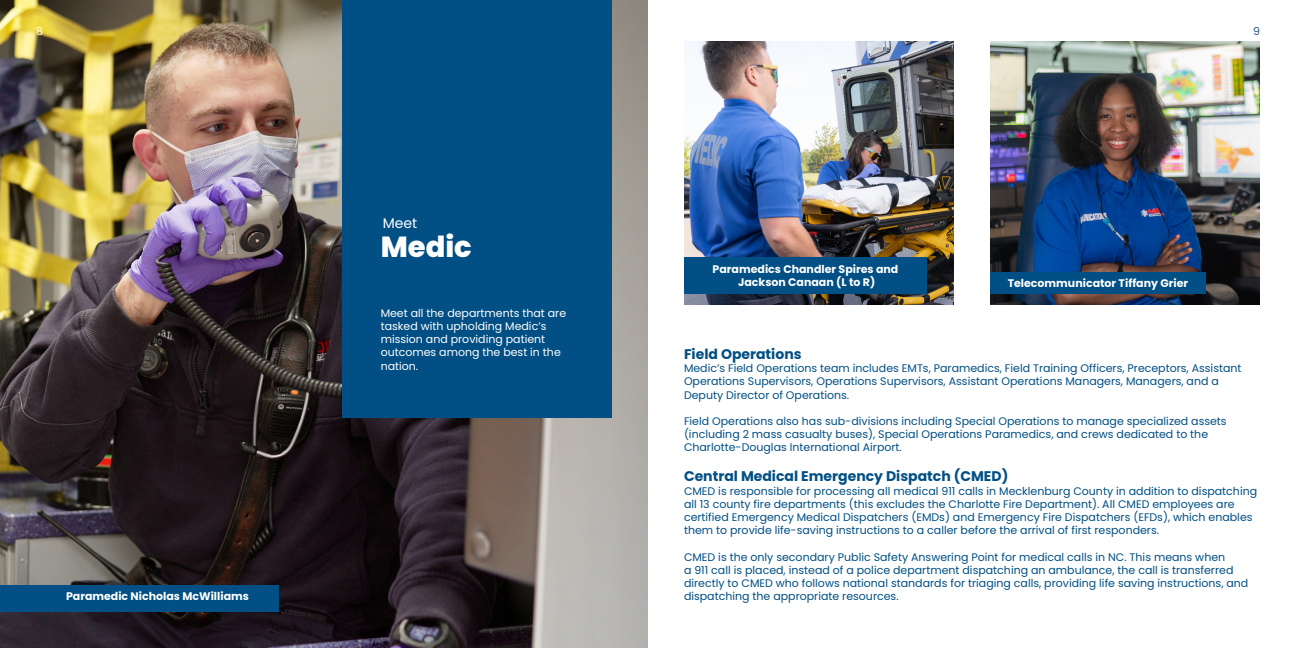
<style>
.page{position:relative;width:1296px;height:648px;background:#fff}
.page>*{position:absolute;margin:0;border:0;box-sizing:border-box;transform-origin:0 0}
.t1{font:800 29px "Poppins";color:#fff}
.t2{font:700 14px "Poppins";color:#014f84}
.t3{font:14px "Poppins";color:#fff}
.t4{font:11px/13.2px "Poppins";color:#014f84}
.t5{font:11px/13.2px "Poppins";color:#fff}
.t6{font:700 11px "Poppins";color:#fff}
.t7{font:11px "Poppins";color:#295a8d}
</style>
<div class="page">
<img style="left:0;top:0;width:648px;height:648px">
<div style="left:342px;top:0;width:270px;height:418px;background:#014f84"></div>
<img style="left:684px;top:42px;width:270px;height:263px">
<img style="left:990px;top:42px;width:270px;height:263px">
<div style="left:684px;top:257px;width:243px;height:37px;background:#014f84"></div>
<div style="left:990px;top:272px;width:216px;height:22px;background:#014f84"></div>
<div style="left:0;top:585px;width:279px;height:27px;background:#014f84"></div>
<p class="t5" style="left:36px;top:25px;width:8px">8</p>
<p class="t7" style="left:1253px;top:25px;width:8px">9</p>
<p class="t3" style="left:383px;top:215px;width:36px">Meet</p>
<p class="t6" style="left:66px;top:590px;width:184px">Paramedic Nicholas McWilliams</p>
<p class="t1" style="left:381px;top:230px;width:93px">Medic</p>
<p class="t5" style="left:381px;top:306px;width:187px">Meet all the departments that are tasked with upholding Medic’s mission and providing patient outcomes among the best in the nation.</p>
<p class="t6" style="left:713px;top:263px;width:187px">Paramedics Chandler Spires and</p>
<p class="t6" style="left:738px;top:276px;width:139px">Jackson Canaan (L to R)</p>
<p class="t6" style="left:1008px;top:276px;width:182px">Telecommunicator Tiffany Grier</p>
<p class="t2" style="left:684px;top:346px;width:119px">Field Operations</p>
<p class="t4" style="left:684px;top:362px;width:559px">Medic’s Field Operations team includes EMTs, Paramedics, Field Training Officers, Preceptors, Assistant<br>Operations Supervisors, Operations Supervisors, Assistant Operations Managers, Managers, and a<br>Deputy Director of Operations.</p>
<p class="t4" style="left:684px;top:415px;width:544px">Field Operations also has sub-divisions including Special Operations to manage specialized assets (including 2 mass casualty buses), Special Operations Paramedics, and crews dedicated to the<br>Charlotte-Douglas International Airport.</p>
<p class="t2" style="left:684px;top:468px;width:326px">Central Medical Emergency Dispatch (CMED)</p>
<p class="t4" style="left:684px;top:484px;width:575px">CMED is responsible for processing all medical 911 calls in Mecklenburg County in addition to dispatching all 13 county fire departments (this excludes the Charlotte Fire Department). All CMED employees are certified Emergency Medical Dispatchers (EMDs) and Emergency Fire Dispatchers (EFDs), which enables them to provide life-saving instructions to a caller before the arrival of first responders.</p>
<p class="t4" style="left:684px;top:550px;width:566px">CMED is the only secondary Public Safety Answering Point for medical calls in NC. This means when<br>a 911 call is placed, instead of a police department dispatching an ambulance, the call is transferred directly to CMED who follows national standards for triaging calls, providing life saving instructions, and dispatching the appropriate resources.</p>
</div>
